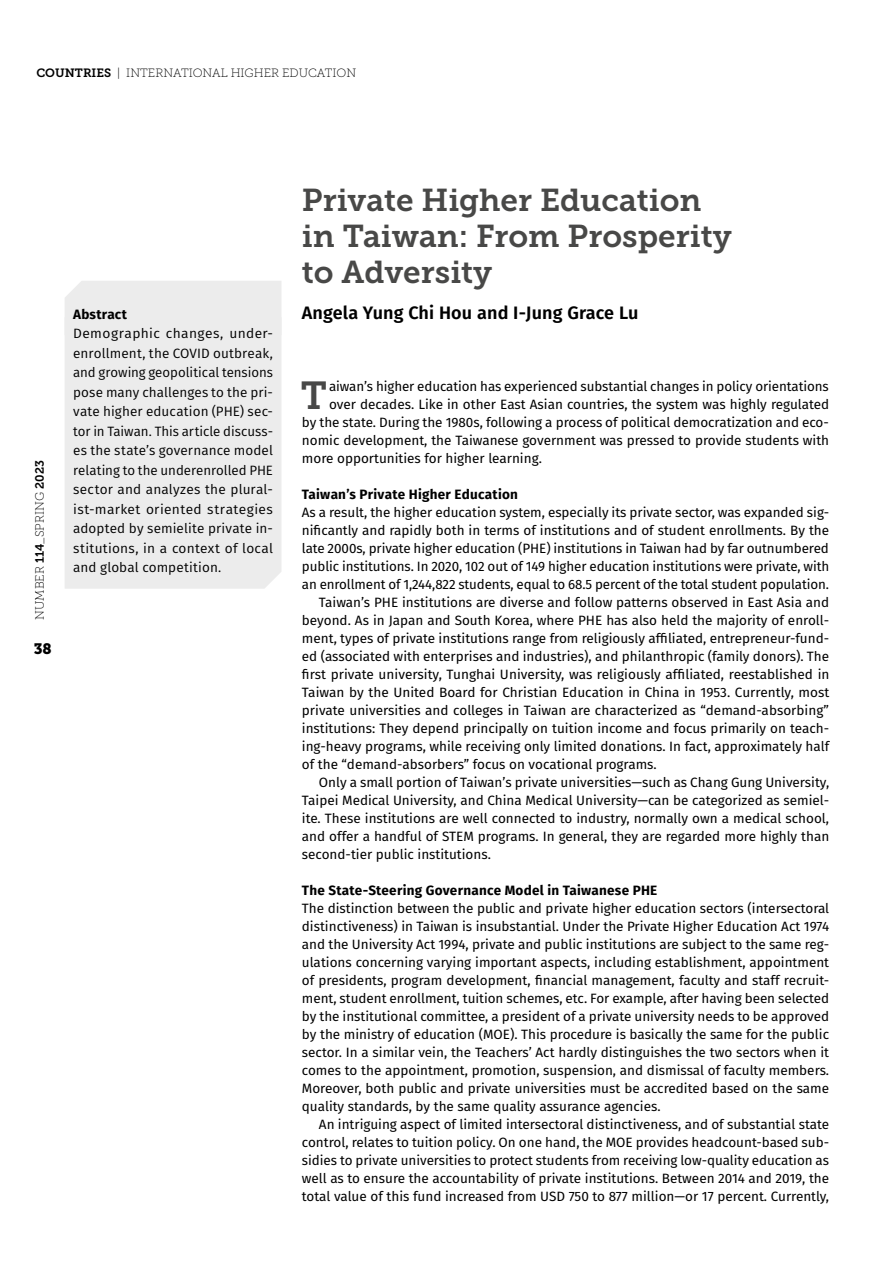
<style>
.page{position:relative;width:893px;height:1263px;background:#fff}
.page>*{position:absolute;margin:0;border:0;box-sizing:border-box;transform-origin:0 0}
.t1{font:38.85px "Museo Slab 700";color:#484847}
.t2{font:31.5px/36px "Museo Slab 700";color:#484847}
.t3{font:600 18px "Fira Sans";letter-spacing:.01em;color:#000}
.t4{font:15px "Museo Slab 900";color:#000}
.t5{font:13.5px/18px "Fira Sans";color:#000;text-align:justify}
.t6{font:13.5px/19.5px "Fira Sans";letter-spacing:.015em;color:#000;text-align:justify}
.t7{font:700 13.5px "Fira Sans";letter-spacing:.02em;color:#000}
.t8{font:12px "Museo Slab 100";color:#000}
.s1{font-family:"Museo Slab 700"}
</style>
<div class="page">
<div style="left:65px;top:281px;width:216px;height:36px;background:#ececec"></div>
<div style="left:65px;top:317px;width:216px;height:272px;background:#ececec"></div>
<p class="t8" style="left:36px;top:66px;width:321px"><span class="s1">COUNTRIES</span> | INTERNATIONAL HIG HER EDUCATION</p>
<p class="t8" style="left:33px;top:620px;width:161px;rotate:-90deg">NUMBER <span class="s1">114</span>_Spring <span class="s1">2023</span></p>
<p class="t4" style="left:34px;top:640px;width:20px">38</p>
<p class="t7" style="left:73px;top:303px;width:55px">Abstract</p>
<p class="t6" style="left:73px;top:324px;width:201px">Demographic changes, under&shy;enrollment, the COVID outbreak, and growing geopolitical tensions pose many challenges to the pri&shy;vate higher education (PHE) sec&shy;tor in Taiwan. This article discuss&shy;es the state’s governance model relating to the underenrolled PHE sector and analyzes the plural&shy;ist-market oriented strategies adopted by semielite private in&shy;stitutions, in a context of local and global competition.</p>
<h2 class="t2" style="left:302px;top:182px;width:431px">Private Higher Education in Taiwan: From Prosperity to Adversity</h2>
<h3 class="t3" style="left:302px;top:298px;width:338px">Angela Yung Chi Hou and I-Jung Grace Lu</h3>
<h1 class="t1" style="left:301px;top:374px;width:28px">T</h1>
<p class="t5" style="left:329px;top:377px;width:501px">aiwan’s higher education has experienced substantial changes in policy orientations</p>
<p class="t5" style="left:329px;top:395px;width:502px">over decades. Like in other East Asian countries, the system was highly regulated</p>
<p class="t5" style="left:302px;top:413px;width:528px">by the state. During the 1980s, following a process of political democratization and eco-</p>
<p class="t5" style="left:302px;top:431px;width:529px">nomic development, the Taiwanese government was pressed to provide students with</p>
<p class="t5" style="left:302px;top:449px;width:241px">more opportunities for higher learning.</p>
<p class="t7" style="left:302px;top:483px;width:218px">Taiwan’s Private Higher Education</p>
<p class="t5" style="left:302px;top:503px;width:529px">As a result, the higher education system, especially its private sector, was expanded sig-</p>
<p class="t5" style="left:302px;top:521px;width:529px">nificantly and rapidly both in terms of institutions and of student enrollments. By the</p>
<p class="t5" style="left:302px;top:539px;width:528px">late 2000s, private higher education (PHE) institutions in Taiwan had by far outnumbered</p>
<p class="t5" style="left:302px;top:557px;width:529px">public institutions. In 2020, 102 out of 149 higher education institutions were private, with</p>
<p class="t5" style="left:302px;top:575px;width:529px">an enrollment of 1,244,822 students, equal to 68.5 percent of the total student population.</p>
<p class="t5" style="left:319px;top:593px;width:512px">Taiwan’s PHE institutions are diverse and follow patterns observed in East Asia and</p>
<p class="t5" style="left:302px;top:611px;width:529px">beyond. As in Japan and South Korea, where PHE has also held the majority of enroll-</p>
<p class="t5" style="left:302px;top:629px;width:529px">ment, types of private institutions range from religiously affiliated, entrepreneur-fund-</p>
<p class="t5" style="left:302px;top:647px;width:529px">ed (associated with enterprises and industries), and philanthropic (family donors). The</p>
<p class="t5" style="left:302px;top:665px;width:529px">first private university, Tunghai University, was religiously affiliated, reestablished in</p>
<p class="t5" style="left:302px;top:683px;width:529px">Taiwan by the United Board for Christian Education in China in 1953. Currently, most</p>
<p class="t5" style="left:302px;top:701px;width:528px">private universities and colleges in Taiwan are characterized as “demand-absorbing”</p>
<p class="t5" style="left:302px;top:719px;width:529px">institutions: They depend principally on tuition income and focus primarily on teach-</p>
<p class="t5" style="left:302px;top:737px;width:529px">ing-heavy programs, while receiving only limited donations. In fact, approximately half</p>
<p class="t5" style="left:302px;top:755px;width:356px">of the “demand-absorbers” focus on vocational programs.</p>
<p class="t5" style="left:319px;top:773px;width:512px">Only a small portion of Taiwan’s private universities—such as Chang Gung University,</p>
<p class="t5" style="left:302px;top:791px;width:529px">Taipei Medical University, and China Medical University—can be categorized as semiel-</p>
<p class="t5" style="left:302px;top:809px;width:529px">ite. These institutions are well connected to industry, normally own a medical school,</p>
<p class="t5" style="left:302px;top:827px;width:529px">and offer a handful of STEM programs. In general, they are regarded more highly than</p>
<p class="t5" style="left:302px;top:845px;width:191px">second-tier public institutions.</p>
<p class="t7" style="left:302px;top:879px;width:357px">The State-Steering Governance Model in Taiwanese PHE</p>
<p class="t5" style="left:302px;top:899px;width:529px">The distinction between the public and private higher education sectors (intersectoral distinctiveness) in Taiwan is insubstantial. Under the Private Higher Education Act 1974 and the University Act 1994, private and public institutions are subject to the same reg&shy;ulations concerning varying important aspects, including establishment, appointment of presidents, program development, financial management, faculty and staff recruit&shy;ment, student enrollment, tuition schemes, etc. For example, after having been selected by the institutional committee, a president of a private university needs to be approved by the ministry of education (MOE). This procedure is basically the same for the public sector. In a similar vein, the Teachers’ Act hardly distinguishes the two sectors when it comes to the appointment, promotion, suspension, and dismissal of faculty members.<br>Moreover, both public and private universities must be accredited based on the same quality standards, by the same quality assurance agencies.</p>
<p class="t5" style="left:302px;top:1115px;width:529px;text-indent:17px">An intriguing aspect of limited intersectoral distinctiveness, and of substantial state control, relates to tuition policy. On one hand, the MOE provides headcount-based sub&shy;sidies to private universities to protect students from receiving low-quality education as well as to ensure the accountability of private institutions. Between 2014 and 2019, the total value of this fund increased from USD 750 to 877 million—or 17 percent. Currently,</p>
</div>
